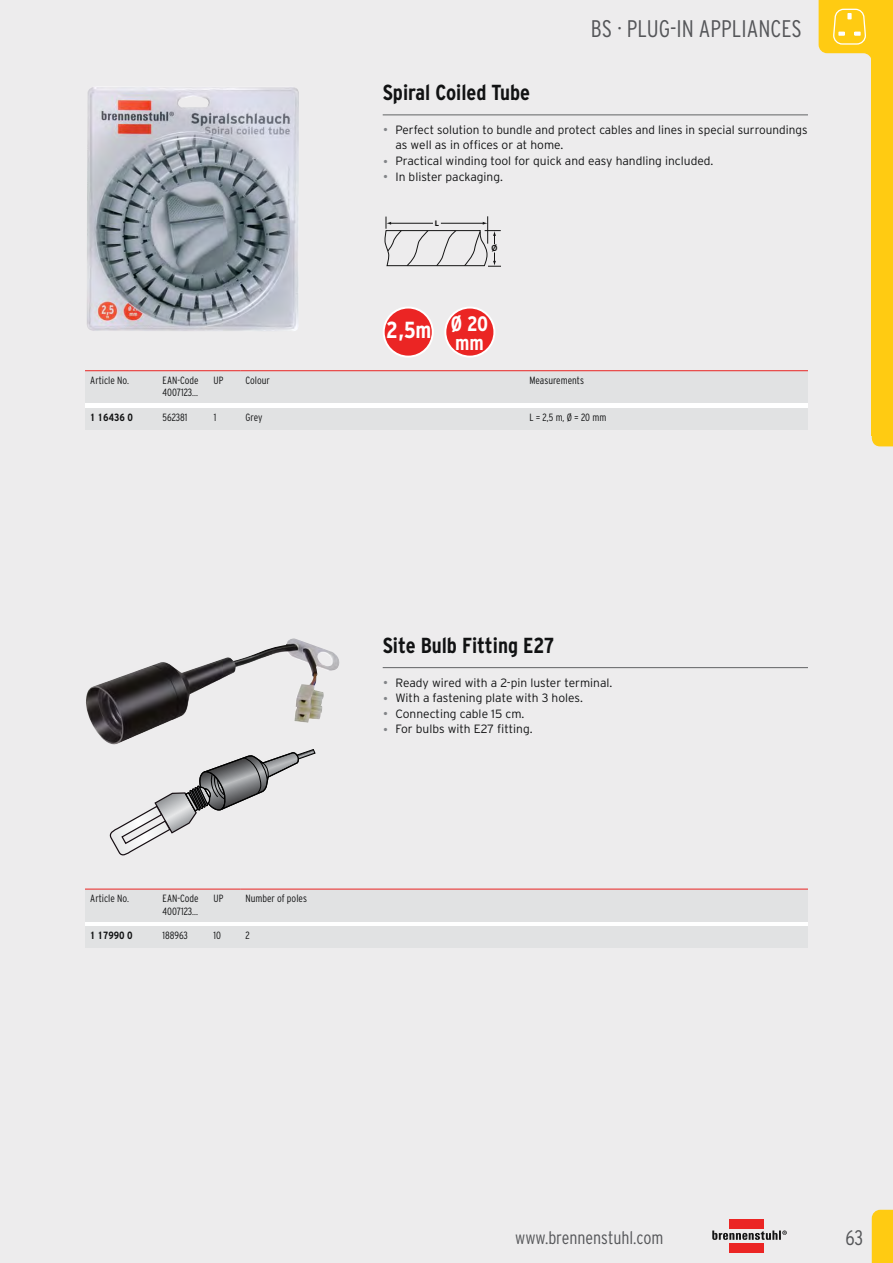
<style>
.page{position:relative;width:893px;height:1263px;background:#edeced}
.page>*{position:absolute;margin:0;border:0;box-sizing:border-box;transform-origin:0 0}
.t1{font:300 condensed 24px "Interstate";color:#555659}
.t2{font:700 condensed 23.25px "Interstate";color:#fff}
.t3{font:700 condensed 21.75px "Interstate";color:#111213}
.t4{font:300 condensed 21px "Interstate";color:#555659}
.t5{font:700 condensed 21px "Interstate";color:#fff}
.t6{font:300 condensed 18px "Interstate";color:#555659}
.t7{font:300 12px/15.6px "Interstate";color:#111213}
.t8{font:11.7px "Interstate";color:#141414}
.t9{font:300 condensed 10.5px/12.6px "Interstate";color:#111213}
.t10{font:10.5px "Interst Bold Cond Tabelle";color:#111213}
.t11{font:700 8.25px "Myriad";color:#141414}
.s1{font-size:15px;color:#828488}
</style>
<div class="page">
<svg style="left:872px;top:436px;width:21px;height:10px"></svg>
<div style="left:872px;top:53px;width:21px;height:383px;background:#ffcb12"></div>
<div style="left:729px;top:1219px;width:34px;height:10px;background:#eb2524"></div>
<div style="left:729px;top:1244px;width:34px;height:9px;background:#eb2524"></div>
<svg style="left:712px;top:1231px;width:75px;height:9px"></svg>
<svg style="left:872px;top:1210px;width:21px;height:53px"></svg>
<svg style="left:818px;top:0;width:75px;height:62px;background:#fdd135"></svg>
<img style="left:87px;top:87px;width:212px;height:244px">
<hr style="left:383px;top:115px;width:425px;height:1px;background:#616365">
<svg style="left:385px;top:216px;width:116px;height:51px"></svg>
<div style="left:384px;top:308px;width:49px;height:49px;background:#eb2524;border-radius:50%"></div>
<div style="left:383px;top:307px;width:51px;height:51px;border:2px solid #fff;border-radius:50%"></div>
<div style="left:445px;top:308px;width:49px;height:49px;background:#eb2524;border-radius:50%"></div>
<div style="left:444px;top:307px;width:51px;height:51px;border:2px solid #fff;border-radius:50%"></div>
<div style="left:85px;top:371px;width:723px;height:33px;background:#e1e2e3"></div>
<hr style="left:85px;top:404px;width:723px;height:4px;background:#fff">
<div style="left:85px;top:408px;width:723px;height:21px;background:#e1e2e3"></div>
<hr style="left:85px;top:370px;width:155px;height:1px;background:#eb2524">
<hr style="left:240px;top:370px;width:568px;height:1px;background:#eb2524">
<img style="left:86px;top:638px;width:254px;height:106px">
<hr style="left:383px;top:667px;width:425px;height:1px;background:#616365">
<svg style="left:109px;top:750px;width:206px;height:106px"></svg>
<div style="left:85px;top:889px;width:723px;height:33px;background:#e1e2e3"></div>
<hr style="left:85px;top:922px;width:723px;height:4px;background:#fff">
<div style="left:85px;top:926px;width:723px;height:22px;background:#e1e2e3"></div>
<hr style="left:85px;top:889px;width:155px;height:1px;background:#eb2524">
<hr style="left:240px;top:889px;width:568px;height:1px;background:#eb2524">
<h1 class="t1" style="left:591px;top:19px;width:212px">BS · PLUG-IN APPLIANCES</h1>
<h3 class="t3" style="left:383px;top:85px;width:149px">Spiral Coiled Tube</h3>
<p class="t7" style="left:395px;top:123px;width:413px;text-indent:-13px"><span class="s1">•</span> Perfect solution to bundle and protect cables and lines in special surroundings as well as in offices or at home.</p>
<p class="t7" style="left:383px;top:154px;width:332px"><span class="s1">•</span> Practical winding tool for quick and easy handling included.</p>
<p class="t7" style="left:383px;top:170px;width:122px"><span class="s1">•</span> In blister packaging.</p>
<p class="t11" style="left:435px;top:220px;width:6px">L</p>
<p class="t8" style="left:491px;top:241px;width:8px">ø</p>
<h2 class="t2" style="left:386px;top:322px;width:104px">2,5m <sup>Ø</sup> <sup>20</sup></h2>
<h3 class="t5" style="left:455px;top:336px;width:30px">mm</h3>
<p class="t9" style="left:90px;top:375px;width:40px">Article No.</p>
<p class="t9" style="left:163px;top:375px;width:38px">EAN-Code<br>4007123...</p>
<p class="t9" style="left:214px;top:375px;width:11px">UP</p>
<p class="t9" style="left:245px;top:375px;width:26px">Colour</p>
<p class="t9" style="left:529px;top:375px;width:56px">Measurements</p>
<p class="t10" style="left:90px;top:413px;width:44px">1 16436 0</p>
<p class="t9" style="left:163px;top:412px;width:26px">562381</p>
<p class="t9" style="left:214px;top:412px;width:4px">1</p>
<p class="t9" style="left:246px;top:412px;width:18px">Grey</p>
<p class="t9" style="left:529px;top:412px;width:78px">L = 2,5 m, Ø = 20 mm</p>
<p class="t9" style="left:90px;top:893px;width:40px">Article No.</p>
<p class="t9" style="left:163px;top:893px;width:38px">EAN-Code<br>4007123...</p>
<p class="t9" style="left:214px;top:893px;width:11px">UP</p>
<p class="t9" style="left:245px;top:893px;width:63px">Number of poles</p>
<p class="t10" style="left:90px;top:931px;width:44px">1 17990 0</p>
<p class="t9" style="left:163px;top:930px;width:27px">188963</p>
<p class="t9" style="left:214px;top:930px;width:9px">10</p>
<p class="t9" style="left:245px;top:930px;width:6px">2</p>
<h3 class="t3" style="left:383px;top:637px;width:173px">Site Bulb Fitting E27</h3>
<p class="t7" style="left:383px;top:676px;width:231px"><span class="s1">•</span> Ready wired with a 2-pin luster terminal.</p>
<p class="t7" style="left:383px;top:691px;width:202px"><span class="s1">•</span> With a fastening plate with 3 holes.</p>
<p class="t7" style="left:383px;top:707px;width:143px"><span class="s1">•</span> Connecting cable 15 cm.</p>
<p class="t7" style="left:383px;top:722px;width:151px"><span class="s1">•</span> For bulbs with E27 fitting.</p>
<h3 class="t6" style="left:515px;top:1231px;width:150px">www.brennenstuhl.com</h3>
<h3 class="t4" style="left:845px;top:1230px;width:19px">63</h3>
</div>
